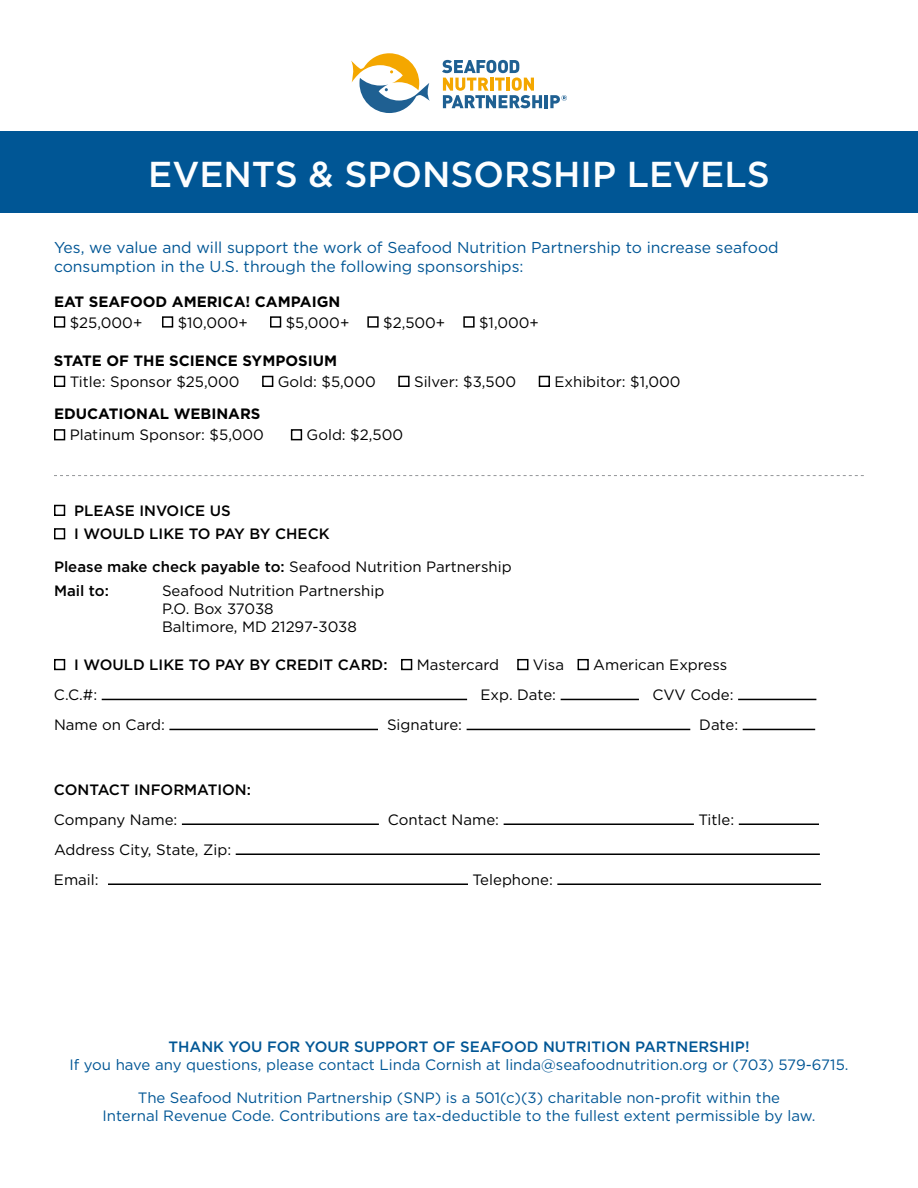
<style>
.page{position:relative;width:918px;height:1188px;background:#fff}
.page>*{position:absolute;margin:0;border:0;box-sizing:border-box;transform-origin:0 0}
.t1{font:500 36px "Gotham";color:#fcfeff}
.t2{font:15.75px/18.9px "Gotham";color:#005695}
.t3{font:15px/18px "Gotham";color:#000}
.t4{font:15px/32.4px "Gotham";color:#005695;text-align:center}
.t5{font:500 15px/23.4px "Gotham";color:#000}
.t6{font:700 15px "Gotham";color:#000}
.t7{font:500 15px "Gotham";color:#005695}
.s1{font-weight:400}
</style>
<div class="page">
<div style="left:54px;top:316px;width:11px;height:12px;border:2px solid #000"></div>
<div style="left:162px;top:316px;width:11px;height:12px;border:2px solid #000"></div>
<div style="left:270px;top:316px;width:11px;height:12px;border:2px solid #000"></div>
<div style="left:367px;top:316px;width:12px;height:12px;border:2px solid #000"></div>
<div style="left:463px;top:316px;width:12px;height:12px;border:2px solid #000"></div>
<div style="left:54px;top:376px;width:11px;height:11px;border:2px solid #000"></div>
<div style="left:262px;top:376px;width:11px;height:11px;border:2px solid #000"></div>
<div style="left:398px;top:376px;width:12px;height:11px;border:2px solid #000"></div>
<div style="left:539px;top:376px;width:11px;height:11px;border:2px solid #000"></div>
<div style="left:54px;top:429px;width:11px;height:11px;border:2px solid #000"></div>
<div style="left:291px;top:429px;width:11px;height:11px;border:2px solid #000"></div>
<div style="left:54px;top:505px;width:11px;height:11px;border:2px solid #000"></div>
<div style="left:54px;top:528px;width:11px;height:11px;border:2px solid #000"></div>
<div style="left:54px;top:659px;width:11px;height:11px;border:2px solid #000"></div>
<div style="left:401px;top:659px;width:11px;height:11px;border:2px solid #000"></div>
<div style="left:517px;top:659px;width:11px;height:11px;border:2px solid #000"></div>
<div style="left:578px;top:659px;width:11px;height:11px;border:2px solid #000"></div>
<hr style="left:102px;top:699px;width:365px;height:1px;background:#000">
<hr style="left:561px;top:699px;width:78px;height:1px;background:#000">
<hr style="left:738px;top:699px;width:78px;height:1px;background:#000">
<hr style="left:169px;top:729px;width:209px;height:1px;background:#000">
<hr style="left:467px;top:729px;width:223px;height:1px;background:#000">
<hr style="left:743px;top:729px;width:72px;height:1px;background:#000">
<hr style="left:182px;top:823px;width:197px;height:2px;background:#000">
<hr style="left:504px;top:823px;width:190px;height:2px;background:#000">
<hr style="left:739px;top:823px;width:80px;height:2px;background:#000">
<hr style="left:236px;top:853px;width:584px;height:2px;background:#000">
<hr style="left:108px;top:883px;width:360px;height:2px;background:#000">
<hr style="left:557px;top:883px;width:264px;height:2px;background:#000">
<svg style="left:351px;top:53px;width:79px;height:60px"></svg>
<svg style="left:442px;top:60px;width:125px;height:48px"></svg>
<svg style="left:54px;top:475px;width:810px;height:1px"></svg>
<div style="left:0;top:131px;width:918px;height:82px;background:#005695"></div>
<h1 class="t1" style="left:148px;top:151px;width:623px">EVENTS &amp; SPONSORSHIP LEVELS</h1>
<p class="t2" style="left:54px;top:238px;width:726px">Yes, we value and will support the work of Seafood Nutrition Partnership to increase seafood consumption in the U.S. through the following sponsorships:</p>
<p class="t6" style="left:54px;top:291px;width:288px">EAT SEAFOOD AMERICA! CAMPAIGN</p>
<p class="t3" style="left:70px;top:313px;width:74px">$25,000+</p>
<p class="t3" style="left:178px;top:313px;width:72px">$10,000+</p>
<p class="t3" style="left:286px;top:313px;width:65px">$5,000+</p>
<p class="t3" style="left:383px;top:313px;width:64px">$2,500+</p>
<p class="t3" style="left:479px;top:313px;width:61px">$1,000+</p>
<p class="t6" style="left:54px;top:351px;width:285px">STATE OF THE SCIENCE SYMPOSIUM</p>
<p class="t3" style="left:70px;top:372px;width:171px">Title: Sponsor $25,000</p>
<p class="t3" style="left:278px;top:372px;width:99px">Gold: $5,000</p>
<p class="t3" style="left:414px;top:372px;width:104px">Silver: $3,500</p>
<p class="t3" style="left:554px;top:372px;width:128px">Exhibitor: $1,000</p>
<p class="t6" style="left:54px;top:404px;width:208px">EDUCATIONAL WEBINARS</p>
<p class="t3" style="left:70px;top:426px;width:196px">Platinum Sponsor: $5,000</p>
<p class="t3" style="left:307px;top:426px;width:98px">Gold: $2,500</p>
<p class="t5" style="left:74px;top:499px;width:257px">PLEASE INVOICE US<br>I WOULD LIKE TO PAY BY CHECK</p>
<p class="t5" style="left:54px;top:554px;width:459px;line-height:24px">Please make check payable to: <span class="s1">Seafood Nutrition Partnership<br></span>Mail to:</p>
<p class="t3" style="left:162px;top:581px;width:224px">Seafood Nutrition Partnership<br>P.O. Box 37038<br>Baltimore, MD 21297-3038</p>
<p class="t5" style="left:74px;top:653px;width:315px">I WOULD LIKE TO PAY BY CREDIT CARD:</p>
<p class="t3" style="left:417px;top:656px;width:84px">Mastercard</p>
<p class="t3" style="left:533px;top:656px;width:33px">Visa</p>
<p class="t3" style="left:593px;top:656px;width:136px">American Express</p>
<p class="t3" style="left:54px;top:686px;width:45px">C.C.#:</p>
<p class="t3" style="left:481px;top:686px;width:77px">Exp. Date:</p>
<p class="t3" style="left:652px;top:686px;width:83px">CVV Code:</p>
<p class="t3" style="left:54px;top:716px;width:112px">Name on Card:</p>
<p class="t3" style="left:387px;top:716px;width:77px">Signature:</p>
<p class="t3" style="left:699px;top:716px;width:40px">Date:</p>
<p class="t5" style="left:54px;top:778px;width:198px">CONTACT INFORMATION:</p>
<p class="t3" style="left:54px;top:810px;width:125px">Company Name:</p>
<p class="t3" style="left:388px;top:810px;width:113px">Contact Name:</p>
<p class="t3" style="left:698px;top:810px;width:37px">Title:</p>
<p class="t3" style="left:54px;top:834px;width:179px;line-height:30px">Address City, State, Zip:<br>Email:</p>
<p class="t3" style="left:472px;top:870px;width:82px">Telephone:</p>
<p class="t7" style="left:168px;top:1037px;width:583px">THANK YOU FOR YOUR SUPPORT OF SEAFOOD NUTRITION PARTNERSHIP!</p>
<p class="t4" style="left:69px;top:1049px;width:781px">If you have any questions, please contact Linda Cornish at linda@seafoodnutrition.org or (703) 579-6715.<br>The Seafood Nutrition Partnership (SNP) is a 501(c)(3) charitable non-profit within the</p>
<p class="t4" style="left:103px;top:1099px;width:714px">Internal Revenue Code. Contributions are tax-deductible to the fullest extent permissible by law.</p>
</div>
